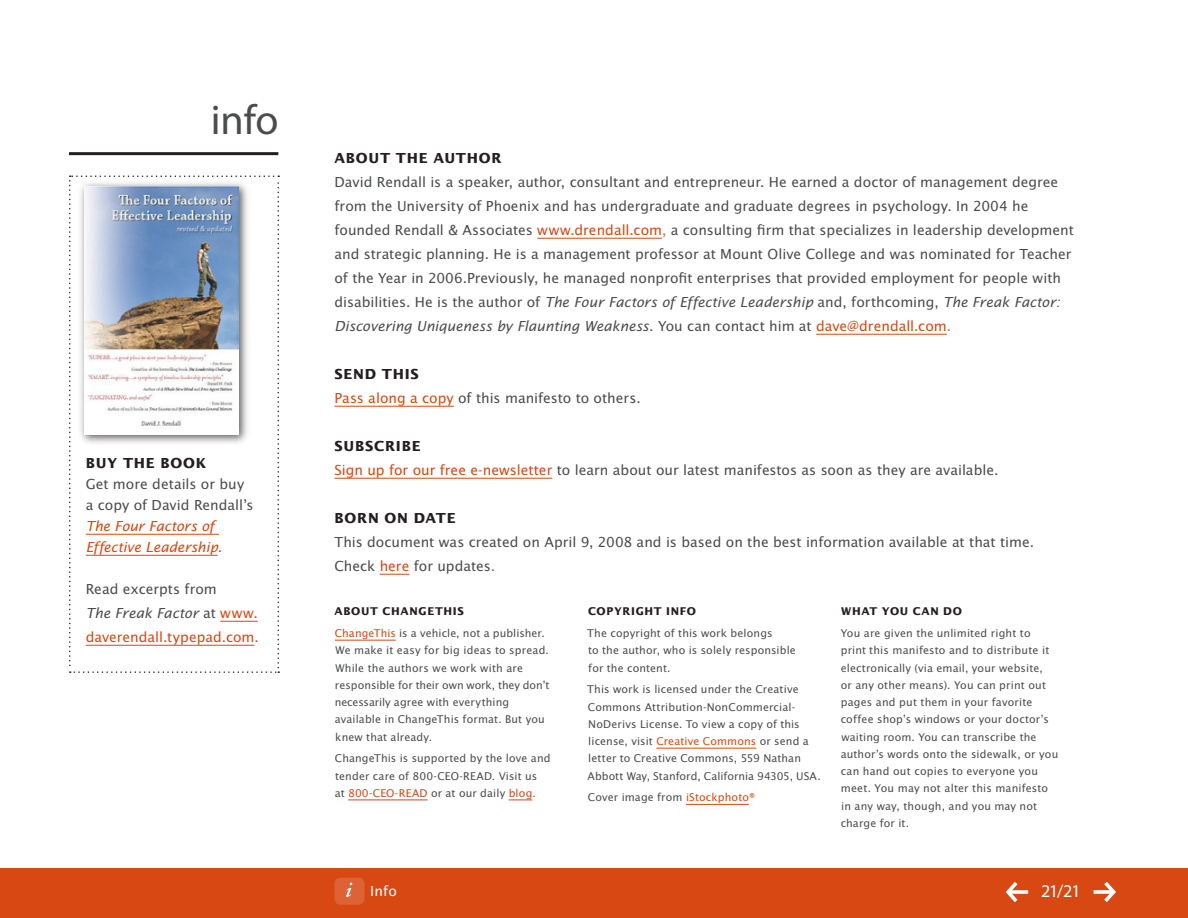
<style>
.page{position:relative;width:1188px;height:918px;background:#fff}
.page>*{position:absolute;margin:0;border:0;box-sizing:border-box;transform-origin:0 0}
.t1{font:42px "Myriad Pro";color:#4b4c4d}
.t2{font:18px "Myriad Pro";color:#fff}
.t3{font:15px/24px "Lucida Sans EFOP";color:#4b4c4d}
.t4{font:15px/24px "Lucida Sans EFOP";color:#d74812}
.t5{font:italic 15px/21px "Lucida Sans EFOP";letter-spacing:-.005em;color:#d74812}
.t6{font:700 15px "Lucida Sans EFOP";letter-spacing:.05em;color:#231f20}
.t7{font:15px "Lucida Sans EFOP";color:#fff}
.t8{font:11.7px/17.2px "Lucida Sans EFOP";letter-spacing:.01em;color:#4b4c4d}
.t9{font:700 11.7px "Lucida Sans EFOP";letter-spacing:.06em;color:#231f20}
.s1{color:#4b4c4d}
.s2{font-style:italic;color:#4b4c4d}
.s3{color:#d74812}
.s4{color:#dd6336}
.s5{font-style:italic}
.s6{font-weight:700;color:#231f20}
</style>
<div class="page">
<div style="left:0;top:869px;width:1188px;height:49px;background:#d74812"></div>
<div style="left:334px;top:878px;width:30px;height:27px;background:#dd6336;border-radius:6px"></div>
<svg style="left:346px;top:883px;width:6px;height:14px"></svg>
<svg style="left:1006px;top:882px;width:22px;height:20px"></svg>
<svg style="left:1094px;top:882px;width:22px;height:20px"></svg>
<hr style="left:537px;top:238px;width:125px;height:1px;background:#d74812">
<hr style="left:816px;top:334px;width:131px;height:1px;background:#d74812">
<hr style="left:334px;top:406px;width:120px;height:1px;background:#d74812">
<hr style="left:334px;top:478px;width:218px;height:1px;background:#d74812">
<svg style="left:380px;top:574px;width:29px;height:1px"></svg>
<hr style="left:69px;top:152px;width:209px;height:3px;background:#231f20">
<svg style="left:69px;top:176px;width:210px;height:497px"></svg>
<hr style="left:86px;top:534px;width:133px;height:1px;background:#d74812">
<hr style="left:86px;top:555px;width:132px;height:1px;background:#d74812">
<hr style="left:220px;top:621px;width:38px;height:1px;background:#d74812">
<hr style="left:86px;top:645px;width:168px;height:1px;background:#d74812">
<hr style="left:335px;top:640px;width:61px;height:1px;background:#d74812">
<hr style="left:348px;top:800px;width:80px;height:1px;background:#d74812">
<svg style="left:509px;top:800px;width:23px;height:1px"></svg>
<hr style="left:656px;top:748px;width:100px;height:1px;background:#d74812">
<hr style="left:686px;top:804px;width:63px;height:1px;background:#d74812">
<div style="left:78px;top:180px;width:172px;height:266px;background:#231f20;opacity:.75"></div>
<img style="left:84px;top:187px;width:155px;height:248px">
<h1 class="t1" style="left:211px;top:94px;width:69px">info</h1>
<p class="t6" style="left:86px;top:455px;width:122px">BUY THE BOOK</p>
<p class="t3" style="left:86px;top:474px;width:169px;line-height:21px">Get more details or buy a copy of David Rendall’s</p>
<p class="t5" style="left:86px;top:516px;width:138px">The Four Factors of<br>Effective Leadership.</p>
<p class="t4" style="left:86px;top:578px;width:175px"><span class="s1">Read excerpts from<br></span><span class="s2">The Freak Factor</span> <span class="s1">at</span> www. daverendall.typepad.com.</p>
<p class="t6" style="left:334px;top:150px;width:169px">ABOUT THE AUTHOR</p>
<p class="t3" style="left:334px;top:171px;width:741px">David Rendall is a speaker, author, consultant and entrepreneur. He earned a doctor of management degree from the U niversity of Phoenix and has undergraduate and graduate degrees in psychology. In 2004 he founded Rendall &amp; Associates <span class="s3">www.drendall.com</span><span class="s4">,</span> a consulting firm that specializes in leadership development and strategic planning. He is a management professor at Mount Olive College and was nominated for Teacher of the Year in 2006.Previously, he managed nonprofit enterprises that provided employment for people with disabilities. H e is the author of <span class="s5">The Four Factors of Effective Leadership</span> and, forthcoming, <span class="s5">The Freak Factor:<br>Discovering Uniqueness by Flaunting Weakness</span>. You can contact him at <span class="s3">dave@drendall.com</span><span class="s4">.</span></p>
<p class="t3" style="left:334px;top:363px;width:308px"><span class="s6">SEND THIS<br></span><span class="s3">Pass along a copy</span> of this manifesto to others.</p>
<p class="t3" style="left:334px;top:435px;width:666px"><span class="s6">SUBSCRIBE<br></span><span class="s3">Sign up for our free e-newsletter</span> to learn about our latest manifestos as soon as they are available.</p>
<p class="t6" style="left:334px;top:510px;width:123px">BORN ON DATE</p>
<p class="t3" style="left:334px;top:531px;width:701px">This document was created on April 9, 2008 and is based on the best information available at that time.<br>Check <span class="s3">here</span> for updates<span class="s3">.</span></p>
<p class="t9" style="left:334px;top:605px;width:19px">ABOUT</p>
<p class="t9" style="left:383px;top:605px;width:53px">CHANGETHI</p>
<p class="t8" style="left:335px;top:601px;width:211px;line-height:21.8px;text-indent:123px"><span class="s6">S<br></span><span class="s3">ChangeThis</span> is a vehicle, not a publisher.</p>
<p class="t8" style="left:335px;top:642px;width:216px">We make it easy for big ideas to spread.<br>While the authors we work with are responsible for their own work, they don’t necessarily agree with everything available in ChangeThis format. But you knew that already.</p>
<p class="t8" style="left:335px;top:750px;width:217px">ChangeThis is supported by the love and tender care of 800-CEO-READ. Visit us<br>at <span class="s3">800-CEO-READ</span> or at our daily <span class="s3">blog.</span></p>
<p class="t9" style="left:588px;top:605px;width:109px">COPYRIGHT INFO</p>
<p class="t8" style="left:587px;top:625px;width:210px">The copyright of this work belongs<br>to the author, who is solely responsible for the content.</p>
<p class="t8" style="left:587px;top:681px;width:235px">This work is licensed under the Creative Commons Attribution-NonCommercial-NoDerivs License. To view a copy of this license, visit <span class="s3">Creative Commons</span> or send a letter to Creative Commons, 559 Nathan Abbott Way, Stanford, California 94305, USA.</p>
<p class="t8" style="left:588px;top:789px;width:169px">Cover image from <span class="s3">iStockphoto®</span></p>
<p class="t9" style="left:841px;top:605px;width:50px">WHAT YOU</p>
<p class="t9" style="left:913px;top:605px;width:50px">CAN DO</p>
<p class="t8" style="left:841px;top:625px;width:219px">You are given the unlimited right to print this manifesto and to distribute it electronically (via email, your website,<br>or any other means). You can print out pages and put them in your favorite coffee shop’s windows or your doctor’s waiting room. You can transcribe the author’s words onto the sidewalk, or you can hand out copies to everyone you meet. You may not alter this manifesto in any way, though, and you may not charge for it.</p>
<p class="t7" style="left:370px;top:883px;width:28px">Info</p>
<h2 class="t2" style="left:1041px;top:880px;width:36px">21/21</h2>
</div>
